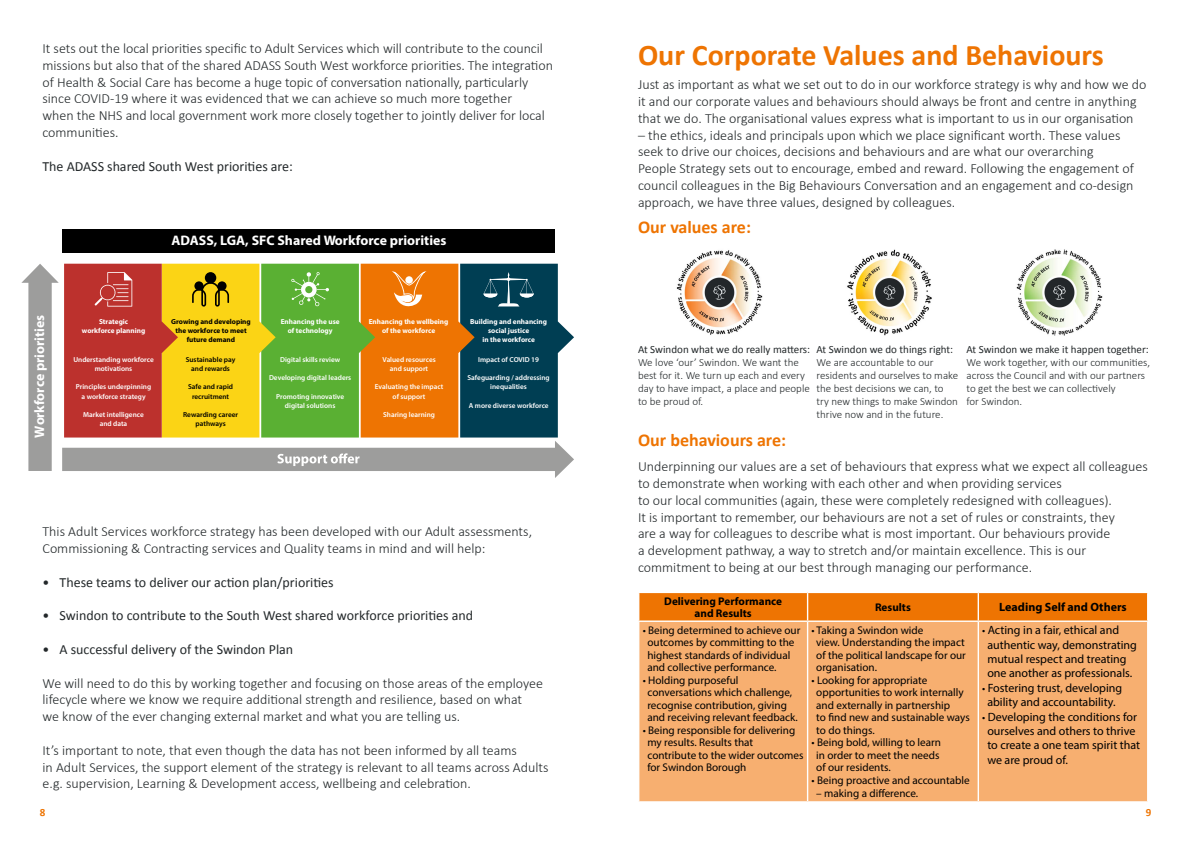
<style>
.page{position:relative;width:1191px;height:842px;background:#fff}
.page>*{position:absolute;margin:0;border:0;box-sizing:border-box;transform-origin:0 0}
.t1{font:700 30px "Calibri";color:#ee7402}
.t2{font:700 18px "Calibri";color:#ee7402}
.t3{font:300 14px/16.8px "Calibri";color:#23282a}
.t4{font:14px "Calibri";color:#23282a}
.t5{font:700 13.8px "Myriad Pro";color:#fff}
.t6{font:12px/14.4px "Myriad Pro";color:#000}
.t7{font:700 12px "Myriad Pro";color:#000}
.t8{font:11.1px/12.5px "Myriad Pro";color:#000}
.t9{font:700 11.1px/12.5px "Myriad Pro";color:#000;text-align:center}
.t10{font:300 11px/13px "Calibri";color:#23282a}
.t11{font:11px "Calibri";color:#23282a}
.t12{font:700 11px "Calibri";color:#ee7402}
.t13{font:600 7.2px/9.2px "Myriad Pro";color:#fff;text-align:center}
.t14{font:700 7.2px/9.2px "Myriad Pro";color:#fff;text-align:center}
.t15{font:600 7.2px/9.2px "Myriad Pro";color:#000;text-align:center}
.t16{font:700 7.2px/9.2px "Myriad Pro";color:#000;text-align:center}
.s1{font-size:11.1px}
</style>
<div class="page">
<div style="left:62px;top:229px;width:493px;height:24px;background:#000"></div>
<svg style="left:21px;top:264px;width:553px;height:214px;background:#a89258"></svg>
<div style="left:639px;top:622px;width:508px;height:179px;background:#f7af70"></div>
<svg style="left:639px;top:592px;width:509px;height:28px;background:#ee7a0d"></svg>
<hr style="left:807px;top:622px;width:1px;height:179px;background:#fff">
<hr style="left:977px;top:622px;width:2px;height:179px;background:#fff">
<img style="left:676px;top:250px;width:87px;height:85px">
<img style="left:847px;top:249px;width:85px;height:87px">
<img style="left:1016px;top:249px;width:87px;height:87px">
<p class="t3" style="left:43px;top:40px;width:512px">It sets out the local priorities specific to Adult Services which will contribute to the council missions but also that of the shared ADASS South West workforce priorities. The integration of Health &amp; Social Care has become a huge topic of conversation nationally, particularly since COVID-19 where it was evidenced that we can achieve so much more together<br>when the NHS and local government work more closely together to jointly deliver for local communities.</p>
<p class="t4" style="left:43px;top:157px;width:252px">The ADASS shared South West priorities are:</p>
<p class="t5" style="left:30px;top:438px;width:125px;rotate:-90deg">Workforce priorities</p>
<p class="t5" style="left:171px;top:231px;width:276px">ADASS, LGA, SFC Shared Workforce priorities</p>
<p class="t14" style="left:82px;top:316px;width:65px">Strategic workforce planning</p>
<p class="t13" style="left:73px;top:355px;width:82px">Understanding workforce motivations</p>
<p class="t13" style="left:76px;top:382px;width:77px">Principles underpinning a workforce strategy</p>
<p class="t13" style="left:83px;top:410px;width:62px">Market intelligence and data</p>
<p class="t16" style="left:171px;top:316px;width:81px">Growing and developing the workforce to meet future demand</p>
<p class="t15" style="left:186px;top:355px;width:51px">Sustainable pay and rewards</p>
<p class="t15" style="left:188px;top:382px;width:47px">Safe and rapid recruitment</p>
<p class="t15" style="left:183px;top:410px;width:56px">Rewarding career pathways</p>
<p class="t14" style="left:281px;top:316px;width:60px">Enhancing the use of technology</p>
<p class="t13" style="left:280px;top:355px;width:62px">Digital skills review</p>
<p class="t13" style="left:269px;top:373px;width:84px">Developing digital leaders</p>
<p class="t13" style="left:276px;top:391px;width:70px">Promoting innovative digital solutions</p>
<p class="t14" style="left:369px;top:316px;width:81px">Enhancing the wellbeing of the workforce</p>
<p class="t13" style="left:382px;top:355px;width:55px">Valued resources and support</p>
<p class="t13" style="left:375px;top:382px;width:70px">Evaluating the impact of support</p>
<p class="t13" style="left:383px;top:410px;width:53px">Sharing learning</p>
<p class="t14" style="left:470px;top:316px;width:78px">Building and enhancing social justice<br>in the workforce</p>
<p class="t13" style="left:478px;top:355px;width:62px">Impact of COVID 19</p>
<p class="t13" style="left:467px;top:373px;width:84px">Safeguarding / addressing inequalities</p>
<p class="t13" style="left:469px;top:401px;width:81px">A more diverse workforce</p>
<p class="t3" style="left:43px;top:523px;width:491px">This Adult Services workforce strategy has been developed with our Adult assessments,<br>Commissioning &amp; Contracting services and Quality teams in mind and will help:</p>
<p class="t4" style="left:43px;top:573px;width:293px">• These teams to deliver our action plan/priorities</p>
<p class="t4" style="left:43px;top:607px;width:432px">• Swindon to contribute to the South West shared workforce priorities and</p>
<p class="t4" style="left:43px;top:640px;width:252px">• A successful delivery of the Swindon Plan</p>
<p class="t3" style="left:43px;top:674px;width:502px">We will need to do this by working together and focusing on those areas of the employee lifecycle where we know we require additional strength and resilience, based on what<br>we know of the ever changing external market and what you are telling us.</p>
<p class="t3" style="left:43px;top:742px;width:507px">It’s important to note, that even though the data has not been informed by all teams<br>in Adult Services, the support element of the strategy is relevant to all teams across Adults e.g. supervision, Learning &amp; Development access, wellbeing and celebration.</p>
<p class="t1" style="left:638px;top:36px;width:467px">Our Corporate Values and Behaviours</p>
<p class="t3" style="left:638px;top:76px;width:510px">Just as important as what we set out to do in our workforce strategy is why and how we do it and our corporate values and behaviours should always be front and centre in anything that we do. The organisational values express what is important to us in our organisation</p>
<p class="t3" style="left:638px;top:126px;width:497px">– the ethics, ideals and principals upon which we place significant worth. These values seek to drive our choices, decisions and behaviours and are what our overarching People Strategy sets out to encourage, embed and reward. Following the engagement of council colleagues in the Big Behaviours Conversation and an engagement and co-design approach, we have three values, designed by colleagues.</p>
<p class="t2" style="left:638px;top:216px;width:114px">Our values are:</p>
<p class="t11" style="left:638px;top:342px;width:174px">At Swindon what we do really matters:</p>
<p class="t10" style="left:638px;top:355px;width:173px">We love ‘our’ Swindon. We want the best for it. We turn up each and every day to have impact, a place and people to be proud of.</p>
<p class="t11" style="left:816px;top:342px;width:138px">At Swindon we do things right:</p>
<p class="t10" style="left:816px;top:355px;width:143px">We are accountable to our residents and ourselves to make the best decisions we can, to try new things to make Swindon thrive now and in the future.</p>
<p class="t2" style="left:638px;top:428px;width:150px">Our behaviours are:</p>
<p class="t11" style="left:966px;top:342px;width:184px">At Swindon we make it happen together:</p>
<p class="t10" style="left:966px;top:355px;width:185px">We work together, with our communities, across the Council and with our partners to get the best we can collectively<br>for Swindon.</p>
<p class="t3" style="left:638px;top:458px;width:511px">Underpinning our values are a set of behaviours that express what we expect all colleagues to demonstrate when working with each other and when providing services<br>to our local communities (again, these were completely redesigned with colleagues).<br>It is important to remember, our behaviours are not a set of rules or constraints, they<br>are a way for colleagues to describe what is most important. Our behaviours provide<br>a development pathway, a way to stretch and/or maintain excellence. This is our commitment to being at our best through managing our performance.</p>
<p class="t9" style="left:664px;top:594px;width:119px">Delivering Performance and Results</p>
<p class="t9" style="left:875px;top:601px;width:37px">Results</p>
<p class="t7" style="left:999px;top:599px;width:129px">Leading Self and Others</p>
<p class="t8" style="left:647px;top:623px;width:154px;text-indent:-5px">• Being determined to achieve our outcomes by committing to the highest standards of individual and collective performance.</p>
<p class="t8" style="left:647px;top:673px;width:152px;text-indent:-5px">• Holding purposeful conversations which challenge, recognise contribution, giving and receiving relevant feedback.</p>
<p class="t8" style="left:647px;top:724px;width:158px;text-indent:-5px">• Being responsible for delivering my results. Results that contribute to the wider outcomes for Swindon Borough</p>
<p class="t6" style="left:987px;top:623px;width:151px;text-indent:-5px"><span class="s1">•</span> Acting in a fair, ethical and authentic way, demonstrating mutual respect and treating one another as professionals.</p>
<p class="t6" style="left:982px;top:680px;width:142px;text-align:center"><span class="s1">•</span> Fostering trust, developing ability and accountability.</p>
<p class="t6" style="left:987px;top:709px;width:154px;text-indent:-5px"><span class="s1">•</span> Developing the conditions for ourselves and others to thrive to create a one team spirit that we are proud of.</p>
<p class="t8" style="left:816px;top:623px;width:151px;text-indent:-5px">• Taking a Swindon wide<br>view. Understanding the impact of the political landscape for our organisation.</p>
<p class="t8" style="left:816px;top:673px;width:155px;text-indent:-5px">• Looking for appropriate opportunities to work internally and externally in partnership<br>to find new and sustainable ways to do things.</p>
<p class="t8" style="left:816px;top:736px;width:126px;text-indent:-5px">• Being bold, willing to learn in order to meet the needs of our residents.</p>
<p class="t8" style="left:811px;top:774px;width:160px">• Being proactive and accountable</p>
<p class="t8" style="left:816px;top:786px;width:103px">– making a difference.</p>
<p class="t12" style="left:40px;top:805px;width:7px">8</p>
<p class="t12" style="left:1145px;top:805px;width:7px">9</p>
</div>
